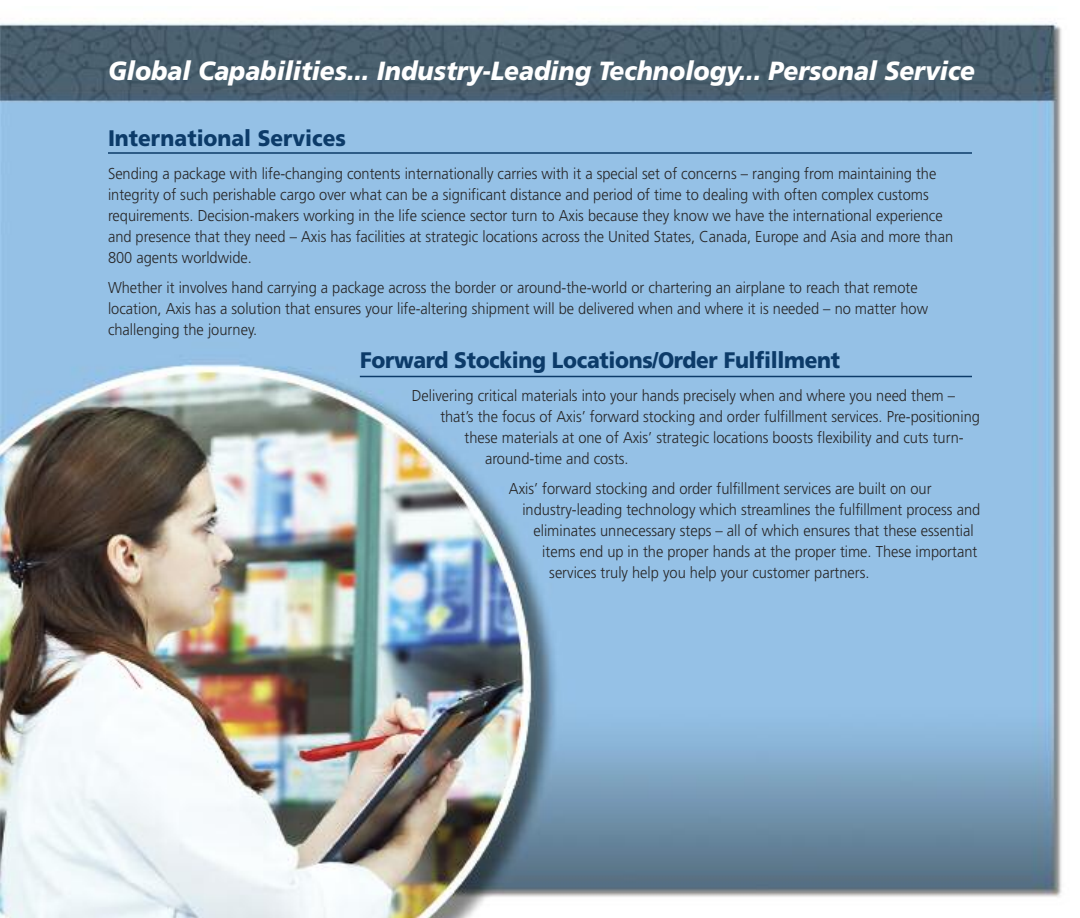
<style>
.page{position:relative;width:1080px;height:918px;background:#fff}
.page>*{position:absolute;margin:0;border:0;box-sizing:border-box;transform-origin:0 0}
.t1{font:italic 900 26.25px "Frutiger";color:#fff;scale:.93 1}
.t2{font:900 22.5px "Frutiger";letter-spacing:-.015em;color:#0c3b69;scale:.93 1}
.t3{font:300 15.75px/21px "Frutiger";color:#272627;scale:.93 1}
</style>
<div class="page">
<img style="left:0;top:18px;width:1062px;height:900px">
<hr style="left:108px;top:152px;width:864px;height:2px;background:#0c3b69">
<hr style="left:360px;top:376px;width:612px;height:1px;background:#0c3b69">
<h1 class="t1" style="left:108px;top:60px;width:934px">Global Capabilities... Industry-Leading Technology... Personal Service</h1>
<h2 class="t2" style="left:108px;top:129px;width:257px">International Services</h2>
<p class="t3" style="left:108px;top:164px;width:910px">Sending a package with life-changing contents internationally carries with it a special set of concerns – ranging from maintaining the integrity of such perishable cargo over what can be a significant distance and period of time to dealing with often complex customs requirements. Decision-makers working in the life science sector turn to Axis because they know we have the international experience and presence that they need – Axis has facilities at strategic locations across the United States, Canada, Europe and Asia and more than 800 agents worldwide.</p>
<p class="t3" style="left:108px;top:278px;width:883px">Whether it involves hand carrying a package across the border or around-the-world or chartering an airplane to reach that remote location, Axis has a solution that ensures your life-altering shipment will be delivered when and where it is needed – no matter how challenging the journey.</p>
<h2 class="t2" style="left:360px;top:351px;width:518px">Forward Stocking Locations/Order Fulfillment</h2>
<p class="t3" style="left:412px;top:386px;width:586px">Delivering critical materials into your hands precisely when and where you need them –</p>
<p class="t3" style="left:440px;top:407px;width:582px">that’s the focus of Axis’ forward stocking and order fulfillment services. Pre-positioning</p>
<p class="t3" style="left:465px;top:428px;width:538px">these materials at one of Axis’ strategic locations boosts flexibility and cuts turn-</p>
<p class="t3" style="left:485px;top:449px;width:156px">around-time and costs.</p>
<p class="t3" style="left:509px;top:479px;width:456px">Axis’ forward stocking and order fulfillment services are built on our</p>
<p class="t3" style="left:522px;top:500px;width:494px">industry-leading technology which streamlines the fulfillment process and</p>
<p class="t3" style="left:533px;top:521px;width:475px">eliminates unnecessary steps – all of which ensures that these essential</p>
<p class="t3" style="left:542px;top:542px;width:469px">items end up in the proper hands at the proper time. These important</p>
<p class="t3" style="left:549px;top:563px;width:346px">services truly help you help your customer partners.</p>
</div>
